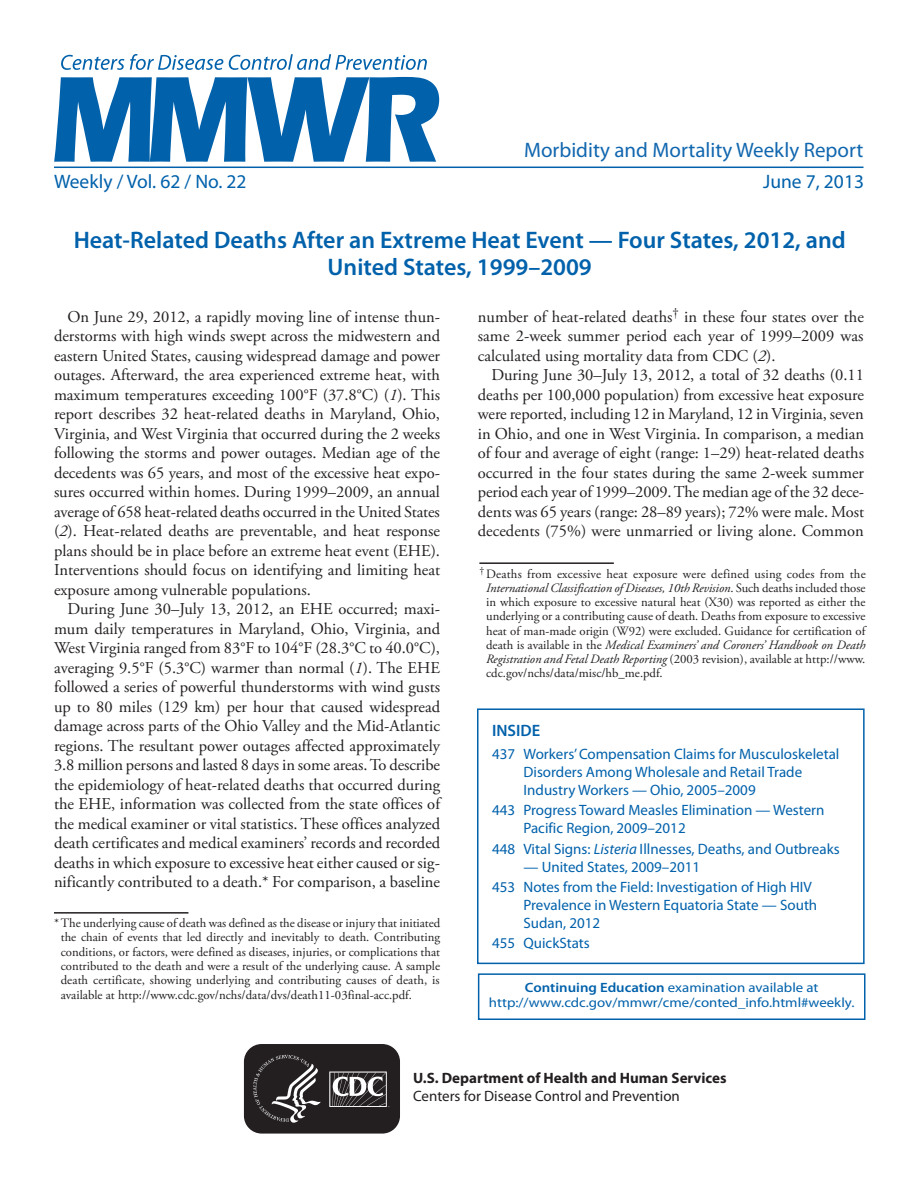
<style>
.page{position:relative;width:918px;height:1188px;background:#fff}
.page>*{position:absolute;margin:0;border:0;box-sizing:border-box;transform-origin:0 0}
.headline{font:600 24px/27px "Myriad Pro";color:#0161ab;text-align:center}
.t1{font:21px "Myriad Pro";color:#1167af}
.cover_date_vol{font:19.5px "Myriad Pro";color:#0161ab}
.body_copy{font:16.5px/19.5px "Adobe Garamond Pro";color:#231f20;text-align:justify}
.inside{font:600 16.5px "Myriad Pro";color:#0161ab}
.toc_headline_to_999{font:15px/18px "Myriad Pro";color:#0161ab}
.t2{font:700 15px/18px "Myriad Pro";color:#231f20}
.ce_callout_box{font:13.5px/15px "Myriad Pro";color:#0161ab;text-align:center;scale:1.1 1}
.footnote_w_rule_text{font:12.75px/14.2px "Adobe Garamond Pro";color:#231f20;text-align:justify}
.s1{font-style:italic}
.s2{font-weight:600}
.s3{font-weight:400}
</style>
<div class="page">
<div style="left:478px;top:973px;width:388px;height:47px;border:2px solid #0161ab"></div>
<svg style="left:243px;top:1045px;width:157px;height:89px"></svg>
<hr style="left:54px;top:167px;width:810px;height:1px;background:#0161ab">
<svg style="left:54px;top:77px;width:385px;height:85px"></svg>
<svg style="left:61px;top:54px;width:366px;height:16px"></svg>
<hr style="left:54px;top:912px;width:134px;height:2px;background:#231f20">
<hr style="left:479px;top:562px;width:135px;height:2px;background:#231f20">
<div style="left:477px;top:708px;width:388px;height:256px;border:2px solid #0161ab"></div>
<p class="t1" style="left:524px;top:137px;width:341px">Morbidity and Mortality Weekly Report</p>
<p class="cover_date_vol" style="left:54px;top:169px;width:194px">Weekly / Vol. 62 / No. 22</p>
<p class="cover_date_vol" style="left:763px;top:169px;width:102px">June 7, 2013</p>
<p class="headline" style="left:74px;top:225px;width:774px">Heat-Related Deaths After an Extreme Heat Event — Four States, 2012, and<br>United States, 1999–2009</p>
<p class="body_copy" style="left:54px;top:307px;width:388px;text-indent:13px">On June 29, 2012, a rapidly moving line of intense thun&shy;derstorms with high winds swept across the midwestern and eastern United States, causing widespread damage and power outages. Afterward, the area experienced extreme heat, with maximum temperatures exceeding 100°F (37.8°C) (<span class="s1">1</span>). This report describes 32 heat-related deaths in Maryland, Ohio, Virginia, and West Virginia that occurred during the 2 weeks following the storms and power outages. Median age of the decedents was 65 years, and most of the excessive heat expo&shy;sures occurred within homes. During 1999–2009, an annual average of 658 heat-related deaths occurred in the United States (<span class="s1">2</span>). Heat-related deaths are preventable, and heat response plans should be in place before an extreme heat event (EHE).<br>Interventions should focus on identifying and limiting heat exposure among vulnerable populations.</p>
<p class="body_copy" style="left:54px;top:600px;width:388px;text-indent:13px">During June 30–July 13, 2012, an EHE occurred; maxi&shy;mum daily temperatures in Maryland, Ohio, Virginia, and West Virginia ranged from 83°F to 104°F (28.3°C to 40.0°C), averaging 9.5°F (5.3°C) warmer than normal (<span class="s1">1</span>). The EHE followed a series of powerful thunderstorms with wind gusts up to 80 miles (129 km) per hour that caused widespread damage across parts of the Ohio Valley and the Mid-Atlantic regions. The resultant power outages affected approximately 3.8 million persons and lasted 8 days in some areas. To describe the epidemiology of heat-related deaths that occurred during the EHE, information was collected from the state offices of the medical examiner or vital statistics. These offices analyzed death certificates and medical examiners’ records and recorded deaths in which exposure to excessive heat either caused or sig&shy;nificantly contributed to a death.* For comparison, a baseline</p>
<p class="footnote_w_rule_text" style="left:61px;top:917px;width:381px;text-indent:-7px">*The underlying cause of death was defined as the disease or injury that initiated the chain of events that led directly and inevitably to death. Contributing conditions, or factors, were defined as diseases, injuries, or complications that contributed to the death and were a result of the underlying cause. A sample death certificate, showing underlying and contributing causes of death, is available at http://www.cdc.gov/nchs/data/dvs/death11-03final-acc.pdf.</p>
<p class="body_copy" style="left:478px;top:307px;width:388px">number of heat-related deaths<sup>†</sup> in these four states over the same 2-week summer period each year of 1999–2009 was calculated using mortality data from CDC (<span class="s1">2</span>).</p>
<p class="body_copy" style="left:478px;top:366px;width:388px;text-indent:13px">During June 30–July 13, 2012, a total of 32 deaths (0.11 deaths per 100,000 population) from excessive heat exposure were reported, including 12 in Maryland, 12 in Virginia, seven in Ohio, and one in West Virginia. In comparison, a median of four and average of eight (range: 1–29) heat-related deaths occurred in the four states during the same 2-week summer period each year of 1999–2009. The median age of the 32 dece&shy;dents was 65 years (range: 28–89 years); 72% were male. Most decedents (75%) were unmarried or living alone. Common</p>
<p class="footnote_w_rule_text" style="left:486px;top:567px;width:381px;text-indent:-7px"><sup>†</sup> Deaths from excessive heat exposure were defined using codes from the <span class="s1">International Classification of Diseases, 10th Revision</span>. Such deaths included those in which exposure to excessive natural heat (X30) was reported as either the underlying or a contributing cause of death. Deaths from exposure to excessive heat of man-made origin (W92) were excluded. Guidance for certification of death is available in the <span class="s1">Medical Examiners’ and Coroners’ Handbook on Death Registration and Fetal Death Reporting</span> (2003 revision), available at http://www. cdc.gov/nchs/data/misc/hb_me.pdf.</p>
<p class="inside" style="left:492px;top:720px;width:50px">INSIDE</p>
<p class="toc_headline_to_999" style="left:524px;top:745px;width:317px;text-indent:-32px">437 Workers’ Compensation Claims for Musculoskeletal<br>Disorders Among Wholesale and Retail Trade<br>Industry Workers — Ohio, 2005–2009</p>
<p class="toc_headline_to_999" style="left:524px;top:801px;width:303px;text-indent:-32px">443 Progress Toward Measles Elimination — Western<br>Pacific Region, 2009–2012</p>
<p class="toc_headline_to_999" style="left:492px;top:839px;width:349px">448 Vital Signs: <span class="s1">Listeria</span> Illnesses, Deaths, and Outbreaks</p>
<p class="toc_headline_to_999" style="left:523px;top:857px;width:178px">— United States, 2009–2011</p>
<p class="toc_headline_to_999" style="left:524px;top:877px;width:295px;text-indent:-32px">453 Notes from the Field: Investigation of High HIV<br>Prevalence in Western Equatoria State — South<br>Sudan, 2012</p>
<p class="toc_headline_to_999" style="left:492px;top:934px;width:99px">455 QuickStats</p>
<p class="ce_callout_box" style="left:489px;top:980px;width:334px"><span class="s2">Continuing Education</span> examination available at http://www.cdc.gov/mmwr/cme/conted_info.html#weekly.</p>
<p class="t2" style="left:413px;top:1069px;width:315px">U.S. Department of Health and Human Services<br><span class="s3">Centers for Disease Control and Prevention</span></p>
</div>
